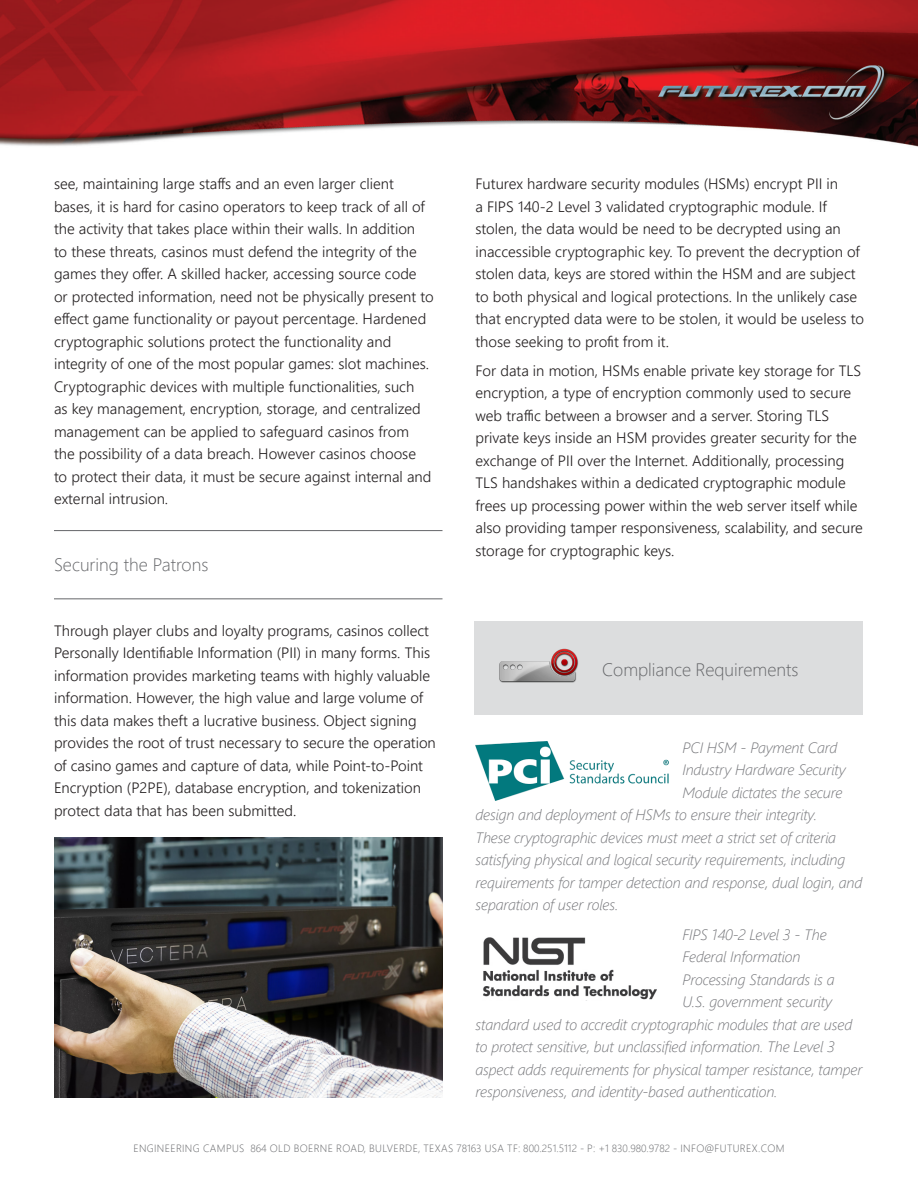
<style>
.page{position:relative;width:918px;height:1188px;background:#fff}
.page>*{position:absolute;margin:0;border:0;box-sizing:border-box;transform-origin:0 0}
.Text{font:300 18px "Segoe UI";color:#656669}
.Paragraph_Style_2{font:300 18px "Segoe UI";color:#656669}
.Text-2{font:300 15px/22.5px "Segoe UI";color:#231f20}
.Inline_Heading{font:italic 300 15px "Segoe UI";letter-spacing:-.01em;color:#747579}
.t1{font:300 10.5px "Segoe UI";letter-spacing:.035em;color:#656669}
</style>
<div class="page">
<img style="left:0;top:0;width:918px;height:1098px">
<hr style="left:54px;top:530px;width:388px;height:1px;background:#656669">
<hr style="left:54px;top:598px;width:388px;height:1px;background:#656669">
<img style="left:54px;top:837px;width:388px;height:260px">
<img style="left:476px;top:930px;width:193px;height:70px">
<img style="left:476px;top:742px;width:193px;height:58px">
<div style="left:475px;top:621px;width:388px;height:94px;background:#dcddde"></div>
<img style="left:499px;top:648px;width:79px;height:35px">
<p class="Text-2" style="left:54px;top:171px;width:381px">see, maintaining large staffs and an even larger client bases, it is hard for casino operators to keep track of all of the activity that takes place within their walls. In addition<br>to these threats, casinos must defend the integrity of the games they offer. A skilled hacker, accessing source code or protected information, need not be physically present to effect game functionality or payout percentage. Hardened cryptographic solutions protect the functionality and integrity of one of the most popular games: slot machines.<br>Cryptographic devices with multiple functionalities, such<br>as key management, encryption, storage, and centralized management can be applied to safeguard casinos from<br>the possibility of a data breach. However casinos choose<br>to protect their data, it must be secure against internal and external intrusion.</p>
<p class="Paragraph_Style_2" style="left:54px;top:548px;width:156px">Securing the Patrons</p>
<p class="Text-2" style="left:54px;top:618px;width:383px">Through player clubs and loyalty programs, casinos collect Personally Identifiable Information (PII) in many forms. This information provides marketing teams with highly valuable information. However, the high value and large volume of this data makes theft a lucrative business. Object signing provides the root of trust necessary to secure the operation of casino games and capture of data, while Point-to-Point Encryption (P2PE), database encryption, and tokenization protect data that has been submitted.</p>
<p class="Text-2" style="left:476px;top:171px;width:390px">Futurex hardware security modules (HSMs) encrypt PII in<br>a FIPS 140-2 Level 3 validated cryptographic module. If stolen, the data would be need to be decrypted using an inaccessible cryptographic key. To prevent the decryption of stolen data, keys are stored within the HSM and are subject to both physical and logical protections. In the unlikely case that encrypted data were to be stolen, it would be useless to those seeking to profit from it.</p>
<p class="Text-2" style="left:476px;top:358px;width:389px">For data in motion, HSMs enable private key storage for TLS encryption, a type of encryption commonly used to secure web traffic between a browser and a server. Storing TLS private keys inside an HSM provides greater security for the exchange of PII over the Internet. Additionally, processing TLS handshakes within a dedicated cryptographic module frees up processing power within the web server itself while also providing tamper responsiveness, scalability, and secure storage for cryptographic keys.</p>
<p class="Text" style="left:602px;top:653px;width:198px">Compliance Requirements</p>
<p class="Inline_Heading" style="left:682px;top:733px;width:157px">PCI HSM - Payment Card</p>
<p class="Inline_Heading" style="left:682px;top:756px;width:165px">Industry Hardware Security</p>
<p class="Inline_Heading" style="left:682px;top:778px;width:162px">Module dictates the secure</p>
<p class="Inline_Heading" style="left:476px;top:801px;width:343px">design and deployment of HSMs to ensure their integrity.</p>
<p class="Inline_Heading" style="left:476px;top:823px;width:362px">These cryptographic devices must meet a strict set of criteria</p>
<p class="Inline_Heading" style="left:476px;top:846px;width:371px">satisfying physical and logical security requirements, including</p>
<p class="Inline_Heading" style="left:476px;top:868px;width:388px">requirements for tamper detection and response, dual login, and</p>
<p class="Inline_Heading" style="left:476px;top:891px;width:144px">separation of user roles.</p>
<p class="Inline_Heading" style="left:682px;top:920px;width:146px">FIPS 140-2 Level 3 - The</p>
<p class="Inline_Heading" style="left:682px;top:943px;width:120px">Federal Information</p>
<p class="Inline_Heading" style="left:682px;top:965px;width:154px">Processing Standards is a</p>
<p class="Inline_Heading" style="left:682px;top:988px;width:151px">U.S. government security</p>
<p class="Inline_Heading" style="left:476px;top:1010px;width:378px">standard used to accredit cryptographic modules that are used</p>
<p class="Inline_Heading" style="left:476px;top:1033px;width:361px">to protect sensitive, but unclassified information. The Level 3</p>
<p class="Inline_Heading" style="left:476px;top:1055px;width:388px">aspect adds requirements for physical tamper resistance, tamper</p>
<p class="Inline_Heading" style="left:476px;top:1078px;width:304px">responsiveness, and identity-based authentication.</p>
<p class="t1" style="left:133px;top:1139px;width:653px">ENGINEERING CAMPUS 864 OLD BOERNE ROAD, BULVERDE, TEXAS 78163 USA TF: 800.251.5112 - P: +1 830.980.9782 - INFO@FUTUREX.COM</p>
</div>
